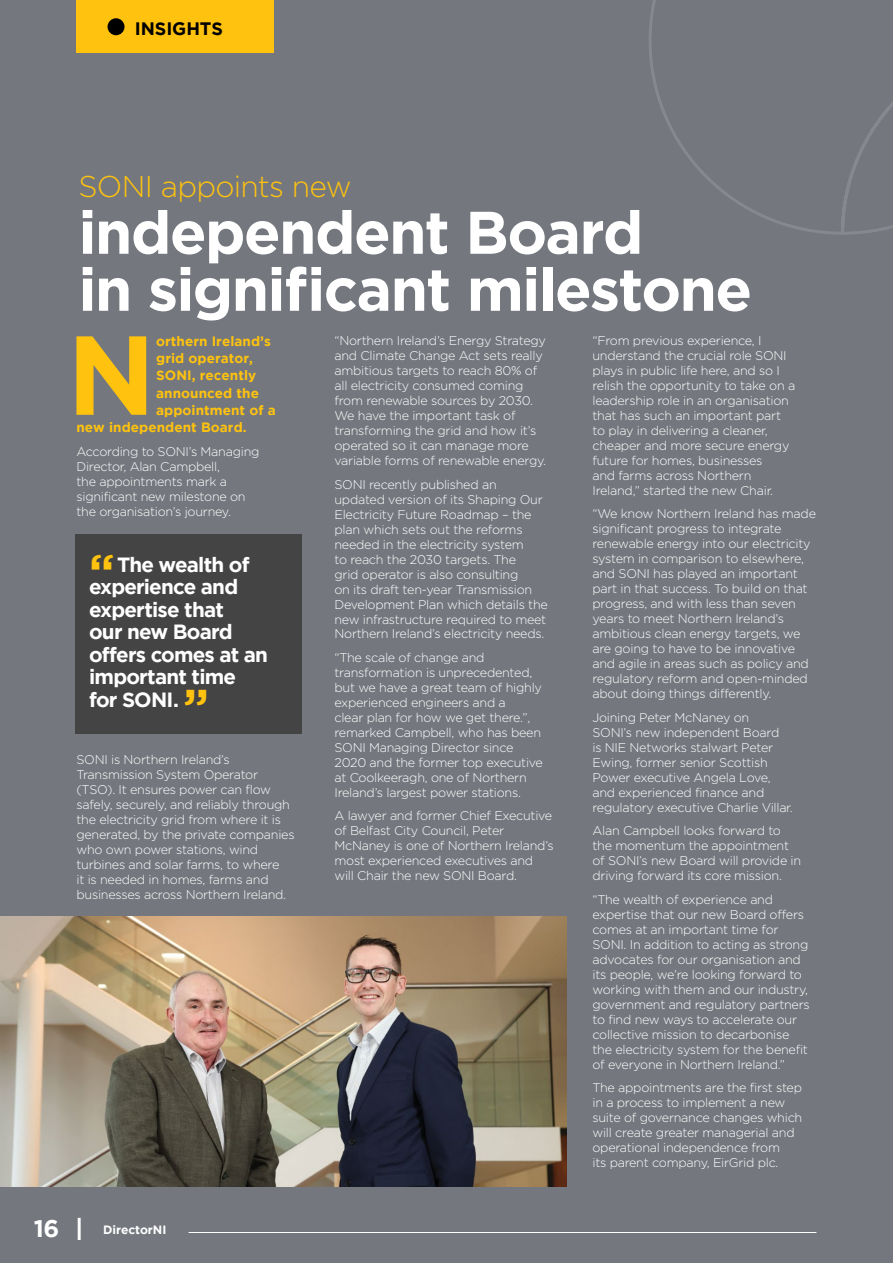
<style>
.page{position:relative;width:893px;height:1263px;background:#74787e}
.page>*{position:absolute;margin:0;border:0;box-sizing:border-box;transform-origin:0 0}
.t1{font:700 112.05px "Gotham";color:#ffc20e}
.t2{font:700 60px/57px "Gotham";letter-spacing:-.025em;color:#fff}
.t3{font:700 47.25px "Gotham";color:#ffc20e}
.t4{font:300 30px "Gotham";letter-spacing:-.025em;color:#ffc20e}
.t5{font:700 24px "Gotham";color:#fff}
.t6{font:700 20.55px/22.5px "Gotham";letter-spacing:-.04em;color:#fff}
.t7{font:700 18px "Gotham";letter-spacing:-.005em;color:#000}
.t8{font:700 13.5px "Gotham";letter-spacing:.005em;color:#ffc20e}
.t9{font:300 12.6px/15px "Gotham";letter-spacing:-.02em;color:#fff}
.t10{font:700 12px "Gotham";letter-spacing:-.005em;color:#fff}
</style>
<div class="page">
<div style="left:75px;top:534px;width:227px;height:200px;background:#444"></div>
<img style="left:0;top:917px;width:567px;height:269px">
<svg style="left:649px;top:0;width:244px;height:235px"></svg>
<div style="left:76px;top:0;width:198px;height:52px;background:#ffc20e"></div>
<div style="left:108px;top:18px;width:17px;height:17px;background:#000;border-radius:50%"></div>
<hr style="left:189px;top:1232px;width:627px;height:1px;background:#fff">
<h3 class="t7" style="left:135px;top:18px;width:90px">INSIGHTS</h3>
<h3 class="t4" style="left:78px;top:170px;width:275px">SONI appoints new</h3>
<h2 class="t2" style="left:78px;top:202px;width:675px">independent Board<br>in significant milestone</h2>
<h1 class="t1" style="left:67px;top:310px;width:90px">N</h1>
<p class="t8" style="left:156px;top:333px;width:116px">orthern Ireland’s</p>
<p class="t8" style="left:156px;top:350px;width:98px">grid operator,</p>
<p class="t8" style="left:156px;top:368px;width:102px">SONI, recently</p>
<p class="t8" style="left:156px;top:385px;width:104px">announced the</p>
<p class="t8" style="left:156px;top:402px;width:121px">appointment of a</p>
<p class="t8" style="left:76px;top:419px;width:172px">new independent Board.</p>
<p class="t9" style="left:76px;top:443px;width:184px">According to SONI’s Managing<br>Director, Alan Campbell,<br>the appointments mark a significant new milestone on the organisation’s journey.</p>
<h3 class="t3" style="left:89px;top:544px;width:27px">“</h3>
<h3 class="t6" style="left:89px;top:553px;width:180px;text-indent:28px">The wealth of experience and expertise that<br>our new Board offers comes at an important time for SONI.</h3>
<h3 class="t3" style="left:183px;top:679px;width:27px">”</h3>
<p class="t9" style="left:76px;top:752px;width:220px">SONI is Northern Ireland’s Transmission System Operator (TSO). It ensures power can flow safely, securely, and reliably through the electricity grid from where it is generated, by the private companies who own power stations, wind turbines and solar farms, to where<br>it is needed in homes, farms and businesses across Northern Ireland.</p>
<h3 class="t5" style="left:34px;top:1214px;width:51px">16 |</h3>
<p class="t10" style="left:103px;top:1222px;width:65px">DirectorNI</p>
<p class="t9" style="left:334px;top:333px;width:213px">“Northern Ireland’s Energy Strategy and Climate Change Act sets really ambitious targets to reach 80% of all electricity consumed coming from renewable sources by 2030.<br>We have the important task of transforming the grid and how it’s operated so it can manage more variable forms of renewable energy.</p>
<p class="t9" style="left:334px;top:476px;width:215px">SONI recently published an updated version of its Shaping Our Electricity Future Roadmap – the plan which sets out the reforms needed in the electricity system<br>to reach the 2030 targets. The<br>grid operator is also consulting<br>on its draft ten-year Transmission Development Plan which details the new infrastructure required to meet Northern Ireland’s electricity needs.</p>
<p class="t9" style="left:334px;top:650px;width:210px">“The scale of change and transformation is unprecedented, but we have a great team of highly experienced engineers and a<br>clear plan for how we get there.”, remarked Campbell, who has been<br>SONI Managing Director since<br>2020 and the former top executive at Coolkeeragh, one of Northern<br>Ireland’s largest power stations.</p>
<p class="t9" style="left:334px;top:808px;width:221px">A lawyer and former Chief Executive of Belfast City Council, Peter McNaney is one of Northern Ireland’s most experienced executives and will Chair the new SONI Board.</p>
<p class="t9" style="left:592px;top:333px;width:204px">“From previous experience, I understand the crucial role SONI plays in public life here, and so I relish the opportunity to take on a leadership role in an organisation that has such an important part to play in delivering a cleaner, cheaper and more secure energy future for homes, businesses<br>and farms across Northern<br>Ireland,” started the new Chair.</p>
<p class="t9" style="left:592px;top:506px;width:225px">“We know Northern Ireland has made significant progress to integrate renewable energy into our electricity system in comparison to elsewhere, and SONI has played an important part in that success. To build on that progress, and with less than seven years to meet Northern Ireland’s ambitious clean energy targets, we are going to have to be innovative and agile in areas such as policy and regulatory reform and open-minded about doing things differently.</p>
<p class="t9" style="left:592px;top:710px;width:202px">Joining Peter McNaney on<br>SONI’s new independent Board<br>is NIE Networks stalwart Peter<br>Ewing, former senior Scottish<br>Power executive Angela Love, and experienced finance and regulatory executive Charlie Villar.</p>
<p class="t9" style="left:592px;top:823px;width:210px">Alan Campbell looks forward to the momentum the appointment of SONI’s new Board will provide in driving forward its core mission.</p>
<p class="t9" style="left:592px;top:892px;width:219px">“The wealth of experience and expertise that our new Board offers comes at an important time for SONI. In addition to acting as strong advocates for our organisation and its people, we’re looking forward to working with them and our industry, government and regulatory partners to find new ways to accelerate our collective mission to decarbonise the electricity system for the benefit of everyone in Northern Ireland.”</p>
<p class="t9" style="left:592px;top:1080px;width:211px">The appointments are the first step in a process to implement a new suite of governance changes which will create greater managerial and operational independence from<br>its parent company, EirGrid plc.</p>
</div>
